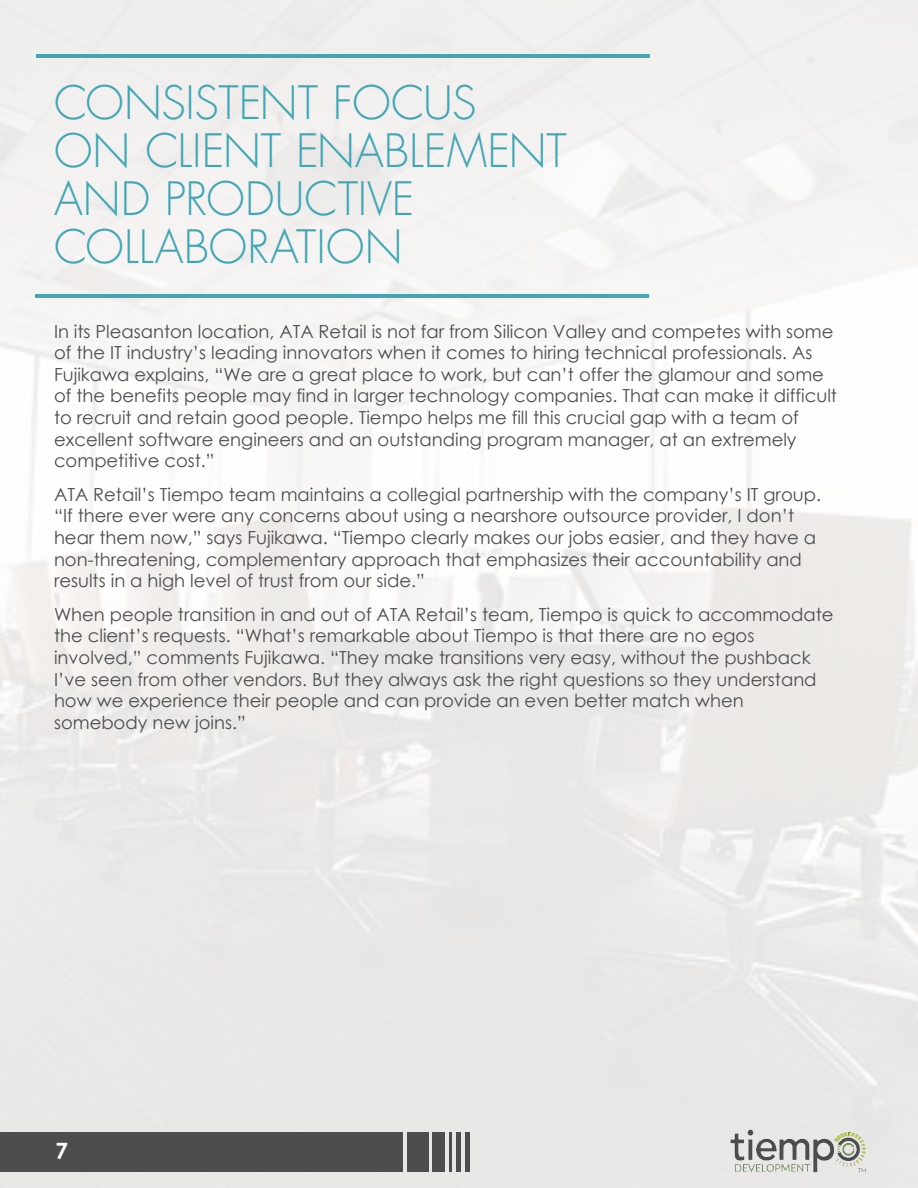
<style>
.page{position:relative;width:918px;height:1188px;background:#fff}
.page>*{position:absolute;margin:0;border:0;box-sizing:border-box;transform-origin:0 0}
.t1{font:300 45px/48px "Futura LT";color:#42a6b5}
.t2{font:700 22.5px "Century Gothic";color:#fff}
.t3{font:18px/21.6px "Century Gothic";color:#4d4d4f}
</style>
<div class="page">
<img style="left:0;top:0;width:918px;height:1188px">
<hr style="left:35px;top:294px;width:614px;height:4px;background:#42a6b5">
<hr style="left:36px;top:54px;width:614px;height:4px;background:#42a6b5">
<div style="left:0;top:1132px;width:403px;height:39px;background:#4d4d4f"></div>
<div style="left:407px;top:1132px;width:22px;height:39px;background:#4d4d4f"></div>
<div style="left:432px;top:1132px;width:13px;height:39px;background:#4d4d4f"></div>
<hr style="left:449px;top:1132px;width:3px;height:39px;background:#4d4d4f">
<hr style="left:456px;top:1132px;width:4px;height:39px;background:#4d4d4f">
<hr style="left:465px;top:1132px;width:4px;height:39px;background:#4d4d4f">
<img style="left:728px;top:1127px;width:140px;height:51px">
<h1 class="t1" style="left:54px;top:80px;width:514px">CONSISTENT FOCUS<br>ON CLIENT ENABLEMENT<br>AND PRODUCTIVE<br>COLLABORATION</h1>
<p class="t3" style="left:54px;top:320px;width:785px">In its Pleasanton location, ATA Retail is not far from Silicon Valley and competes with some of the IT industry’s leading innovators when it comes to hiring technical professionals. As Fujikawa explains, “We are a great place to work, but can’t offer the glamour and some of the benefits people may find in larger technology companies. That can make it difficult to recruit and retain good people. Tiempo helps me fill this crucial gap with a team of excellent software engineers and an outstanding program manager, at an extremely competitive cost.”</p>
<p class="t3" style="left:54px;top:483px;width:769px">ATA Retail’s Tiempo team maintains a collegial partnership with the company’s IT group. “If there ever were any concerns about using a nearshore outsource provider, I don’t hear them now,” says Fujikawa. “Tiempo clearly makes our jobs easier, and they have a non-threatening, complementary approach that emphasizes their accountability and results in a high level of trust from our side.”</p>
<p class="t3" style="left:54px;top:603px;width:781px">When people transition in and out of ATA Retail’s team, Tiempo is quick to accommodate the client’s requests. “What’s remarkable about Tiempo is that there are no egos involved,” comments Fujikawa. “They make transitions very easy, without the pushback I’ve seen from other vendors. But they always ask the right questions so they understand how we experience their people and can provide an even better match when somebody new joins.”</p>
<p class="t2" style="left:55px;top:1133px;width:14px">7</p>
</div>
